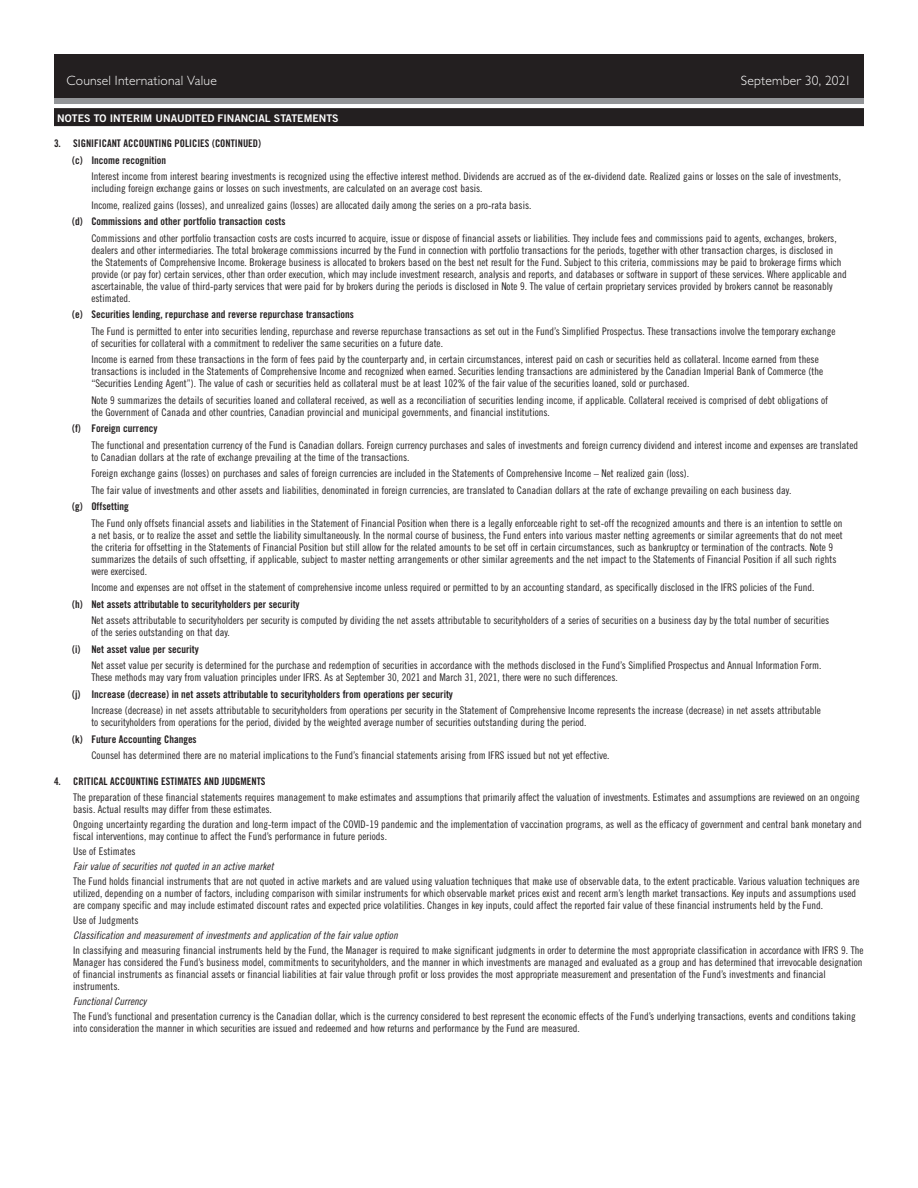
<style>
.page{position:relative;width:918px;height:1188px;background:#fff}
.page>*{position:absolute;margin:0;border:0;box-sizing:border-box;transform-origin:0 0}
.t1{font:300 13.5px "Gill Sans Std";letter-spacing:.015em;color:#fff}
.t2{font:10.5px/12px "Trade Gothic LT Std Cn 18";color:#231f20}
.t3{font:10.5px "Trade Gothic LT Std Bd Cn 20";color:#231f20}
.t4{font:10.5px "Trade Gothic LT Std Cn 18 Obl";color:#231f20}
.t5{font:10.5px "Trade Gothic LT Std Bd 2";color:#fff}
</style>
<div class="page">
<div style="left:54px;top:54px;width:810px;height:46px;background:#231f20"></div>
<div style="left:54px;top:98px;width:810px;height:5px;background:#939598"></div>
<div style="left:54px;top:108px;width:810px;height:18px;background:#231f20"></div>
<p class="t1" style="left:67px;top:72px;width:152px">Counsel International Value</p>
<p class="t1" style="left:741px;top:72px;width:112px">September 30, 2021</p>
<p class="t5" style="left:57px;top:111px;width:283px">NOTES TO INTERIM UNAUDITED FINANCIAL STATEMENTS</p>
<p class="t3" style="left:54px;top:137px;width:30px">3. Significant</p>
<p class="t3" style="left:124px;top:137px;width:11px">Accounting</p>
<p class="t3" style="left:175px;top:137px;width:11px">Policies</p>
<p class="t3" style="left:212px;top:137px;width:9px">(continued</p>
<p class="t3" style="left:258px;top:137px;width:4px">)</p>
<p class="t3" style="left:72px;top:153px;width:96px">(c) Income recognition</p>
<p class="t2" style="left:91px;top:170px;width:751px">Interest income from interest bearing investments is recognized using the effective interest method. Dividends are accrued as of the ex-dividend date. Realized gains or losses on the sale of investments, including foreign exchange gains or losses on such investments, are calculated on an average cost basis.</p>
<p class="t2" style="left:91px;top:199px;width:442px">Income, realized gains (losses), and unrealized gains (losses) are allocated daily among the series on a pro-rata basis.</p>
<p class="t3" style="left:72px;top:215px;width:215px">(d) Commissions and other portfolio transaction costs</p>
<p class="t2" style="left:91px;top:232px;width:757px">Commissions and other portfolio transaction costs are costs incurred to acquire, issue or dispose of financial assets or liabilities. They include fees and commissions paid to agents, exchanges, brokers, dealers and other intermediaries. The total brokerage commissions incurred by the Fund in connection with portfolio transactions for the periods, together with other transaction charges, is disclosed in the Statements of Comprehensive Income. Brokerage business is allocated to brokers based on the best net result for the Fund. Subject to this criteria, commissions may be paid to brokerage firms which provide (or pay for) certain services, other than order execution, which may include investment research, analysis and reports, and databases or software in support of these services. Where applicable and ascertainable, the value of third-party services that were paid for by brokers during the periods is disclosed in Note 9. The value of certain proprietary services provided by brokers cannot be reasonably estimated.</p>
<p class="t3" style="left:72px;top:308px;width:283px">(e) Securities lending, repurchase and reverse repurchase transactions</p>
<p class="t2" style="left:91px;top:325px;width:746px">The Fund is permitted to enter into securities lending, repurchase and reverse repurchase transactions as set out in the Fund’s Simplified Prospectus. These transactions involve the temporary exchange of securities for collateral with a commitment to redeliver the same securities on a future date.</p>
<p class="t2" style="left:91px;top:353px;width:733px">Income is earned from these transactions in the form of fees paid by the counterparty and, in certain circumstances, interest paid on cash or securities held as collateral. Income earned from these transactions is included in the Statements of Comprehensive Income and recognized when earned. Securities lending transactions are administered by the Canadian Imperial Bank of Commerce (the “Securities Lending Agent”). The value of cash or securities held as collateral must be at least 102% of the fair value of the securities loaned, sold or purchased.</p>
<p class="t2" style="left:91px;top:394px;width:738px">Note 9 summarizes the details of securities loaned and collateral received, as well as a reconciliation of securities lending income, if applicable. Collateral received is comprised of debt obligations of the Government of Canada and other countries, Canadian provincial and municipal governments, and financial institutions.</p>
<p class="t3" style="left:72px;top:422px;width:87px">(f) Foreign currency</p>
<p class="t2" style="left:91px;top:439px;width:768px">The functional and presentation currency of the Fund is Canadian dollars. Foreign currency purchases and sales of investments and foreign currency dividend and interest income and expenses are translated to Canadian dollars at the rate of exchange prevailing at the time of the transactions.</p>
<p class="t2" style="left:91px;top:465px;width:701px;line-height:16.5px">Foreign exchange gains (losses) on purchases and sales of foreign currencies are included in the Statements of Comprehensive Income – Net realized gain (loss).<br>The fair value of investments and other assets and liabilities, denominated in foreign currencies, are translated to Canadian dollars at the rate of exchange prevailing on each business day.</p>
<p class="t3" style="left:72px;top:500px;width:58px">(g) Offsetting</p>
<p class="t2" style="left:91px;top:517px;width:753px">The Fund only offsets financial assets and liabilities in the Statement of Financial Position when there is a legally enforceable right to set-off the recognized amounts and there is an intention to settle on a net basis, or to realize the asset and settle the liability simultaneously. In the normal course of business, the Fund enters into various master netting agreements or similar agreements that do not meet the criteria for offsetting in the Statements of Financial Position but still allow for the related amounts to be set off in certain circumstances, such as bankruptcy or termination of the contracts. Note 9 summarizes the details of such offsetting, if applicable, subject to master netting arrangements or other similar agreements and the net impact to the Statements of Financial Position if all such rights were exercised.</p>
<p class="t2" style="left:91px;top:581px;width:725px">Income and expenses are not offset in the statement of comprehensive income unless required or permitted to by an accounting standard, as specifically disclosed in the IFRS policies of the Fund.</p>
<p class="t3" style="left:72px;top:597px;width:229px">(h) Net assets attributable to securityholders per security</p>
<p class="t2" style="left:91px;top:614px;width:739px">Net assets attributable to securityholders per security is computed by dividing the net assets attributable to securityholders of a series of securities on a business day by the total number of securities of the series outstanding on that day.</p>
<p class="t3" style="left:72px;top:642px;width:128px">(i) Net asset value per security</p>
<p class="t2" style="left:91px;top:659px;width:731px">Net asset value per security is determined for the purchase and redemption of securities in accordance with the methods disclosed in the Fund’s Simplified Prospectus and Annual Information Form.<br>These methods may vary from valuation principles under IFRS. As at September 30, 2021 and March 31, 2021, there were no such differences.</p>
<p class="t3" style="left:72px;top:687px;width:382px">(j) Increase (decrease) in net assets attributable to securityholders from operations per security</p>
<p class="t2" style="left:91px;top:704px;width:731px">Increase (decrease) in net assets attributable to securityholders from operations per security in the Statement of Comprehensive Income represents the increase (decrease) in net assets attributable to securityholders from operations for the period, divided by the weighted average number of securities outstanding during the period.</p>
<p class="t3" style="left:72px;top:732px;width:126px">(k) Future Accounting Changes</p>
<p class="t2" style="left:91px;top:749px;width:520px">Counsel has determined there are no material implications to the Fund’s financial statements arising from IFRS issued but not yet effective.</p>
<p class="t3" style="left:54px;top:774px;width:30px">4. Critical</p>
<p class="t3" style="left:110px;top:774px;width:6px">accounting</p>
<p class="t3" style="left:161px;top:774px;width:6px">estimates</p>
<p class="t3" style="left:204px;top:774px;width:27px">and judgments</p>
<p class="t2" style="left:73px;top:791px;width:788px">The preparation of these financial statements requires management to make estimates and assumptions that primarily affect the valuation of investments. Estimates and assumptions are reviewed on an ongoing basis. Actual results may differ from these estimates.</p>
<p class="t2" style="left:73px;top:818px;width:790px">Ongoing uncertainty regarding the duration and long-term impact of the COVID-19 pandemic and the implementation of vaccination programs, as well as the efficacy of government and central bank monetary and fiscal interventions, may continue to affect the Fund’s performance in future periods.</p>
<p class="t2" style="left:73px;top:845px;width:64px">Use of Estimates</p>
<p class="t4" style="left:73px;top:860px;width:202px">Fair value of securities not quoted in an active market</p>
<p class="t2" style="left:73px;top:875px;width:788px">The Fund holds financial instruments that are not quoted in active markets and are valued using valuation techniques that make use of observable data, to the extent practicable. Various valuation techniques are utilized, depending on a number of factors, including comparison with similar instruments for which observable market prices exist and recent arm’s length market transactions. Key inputs and assumptions used are company specific and may include estimated discount rates and expected price volatilities. Changes in key inputs, could affect the reported fair value of these financial instruments held by the Fund.</p>
<p class="t2" style="left:73px;top:914px;width:67px">Use of Judgments</p>
<p class="t4" style="left:73px;top:929px;width:326px">Classification and measurement of investments and application of the fair value option</p>
<p class="t2" style="left:73px;top:944px;width:792px">In classifying and measuring financial instruments held by the Fund, the Manager is required to make significant judgments in order to determine the most appropriate classification in accordance with IFRS 9. The Manager has considered the Fund’s business model, commitments to securityholders, and the manner in which investments are managed and evaluated as a group and has determined that irrevocable designation of financial instruments as financial assets or financial liabilities at fair value through profit or loss provides the most appropriate measurement and presentation of the Fund’s investments and financial instruments.</p>
<p class="t4" style="left:73px;top:995px;width:75px">Functional Currency</p>
<p class="t2" style="left:73px;top:1010px;width:784px">The Fund’s functional and presentation currency is the Canadian dollar, which is the currency considered to best represent the economic effects of the Fund’s underlying transactions, events and conditions taking into consideration the manner in which securities are issued and redeemed and how returns and performance by the Fund are measured.</p>
</div>
